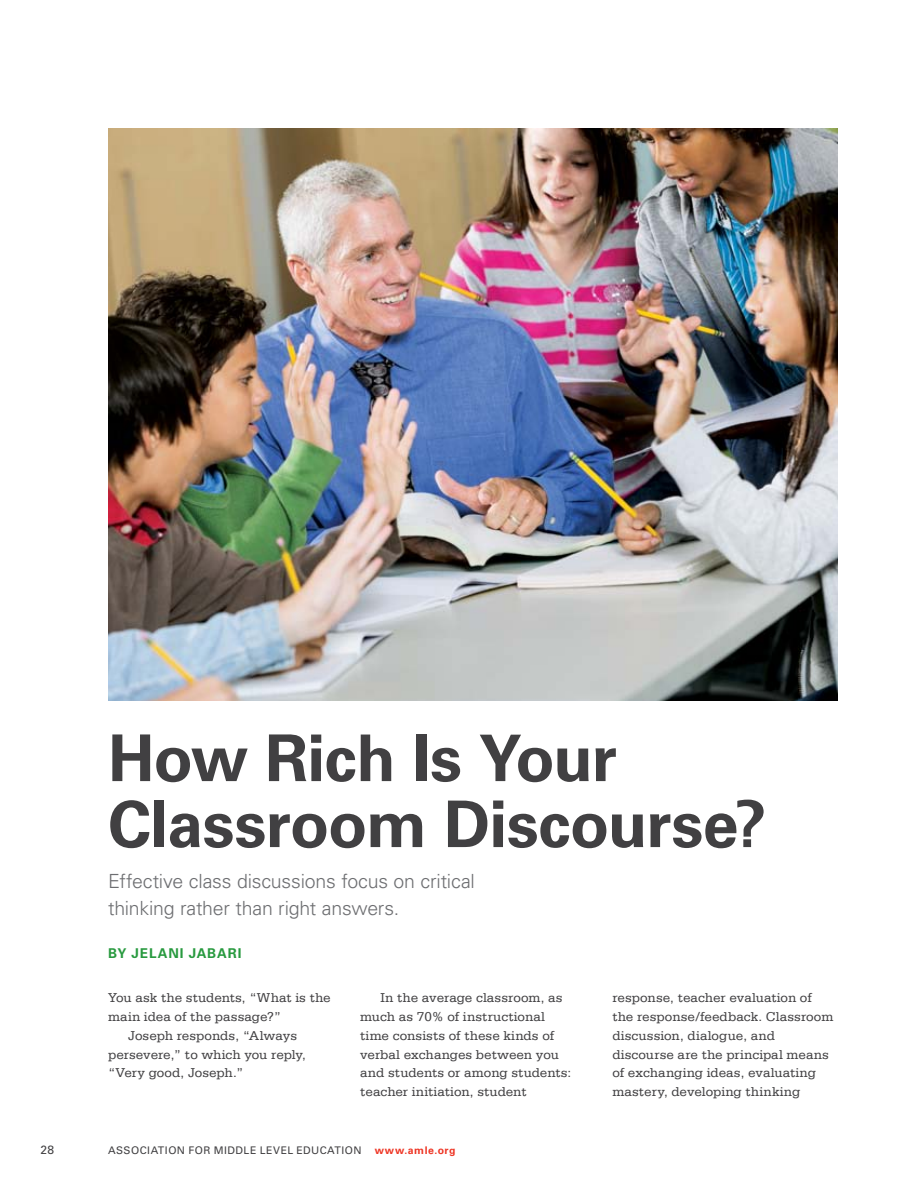
<style>
.page{position:relative;width:905px;height:1188px;background:#fff}
.page>*{position:absolute;margin:0;border:0;box-sizing:border-box;transform-origin:0 0}
.t1{font:700 64.5px/66px "Univers LT Std";letter-spacing:-.015em;color:#414042}
.t2{font:300 19.5px/27px "Univers LT Std";letter-spacing:-.01em;color:#6d6e71}
.t3{font:13.5px/18.8px "Serifa LT";letter-spacing:.005em;color:#414042}
.t4{font:700 13.5px "Univers LT Std";color:#289a3f}
.t5{font:12px "Univers LT Std";color:#414042}
.t6{font:10.5px "Univers LT Std";letter-spacing:.045em;color:#414042}
.s1{font-weight:700;color:#ee3524}
</style>
<div class="page">
<img style="left:108px;top:128px;width:729px;height:573px">
<h1 class="t1" style="left:108px;top:726px;width:660px">How Rich Is Your<br>Classroom Discourse?</h1>
<h2 class="t2" style="left:108px;top:867px;width:368px">Effective class discussions focus on critical thinking rather than right answers.</h2>
<p class="t4" style="left:108px;top:945px;width:43px">By Jelan</p>
<p class="t4" style="left:180px;top:945px;width:28px">i Jabar</p>
<p class="t4" style="left:238px;top:945px;width:5px">i</p>
<p class="t3" style="left:108px;top:989px;width:224px">You ask the students, “What is the</p>
<p class="t3" style="left:108px;top:1008px;width:175px">main idea of the passage?”</p>
<p class="t3" style="left:128px;top:1026px;width:170px">Joseph responds, “Always</p>
<p class="t3" style="left:108px;top:1045px;width:199px">persevere,” to which you reply,</p>
<p class="t3" style="left:108px;top:1064px;width:137px">“Very good, Joseph.”</p>
<p class="t3" style="left:360px;top:989px;width:212px;text-indent:20px">In the average classroom, as much as 70% of instructional time consists of these kinds of verbal exchanges between you and students or among students: teacher initiation, student</p>
<p class="t3" style="left:612px;top:989px;width:222px">response, teacher evaluation of the response/feedback. Classroom discussion, dialogue, and discourse are the principal means of exchanging ideas, evaluating mastery, developing thinking</p>
<p class="t5" style="left:40px;top:1143px;width:15px">28</p>
<p class="t6" style="left:108px;top:1144px;width:349px">ASSOCIATION FOR MIDDLE LEVEL EDUCATION <span class="s1">www.amle.org</span></p>
</div>
